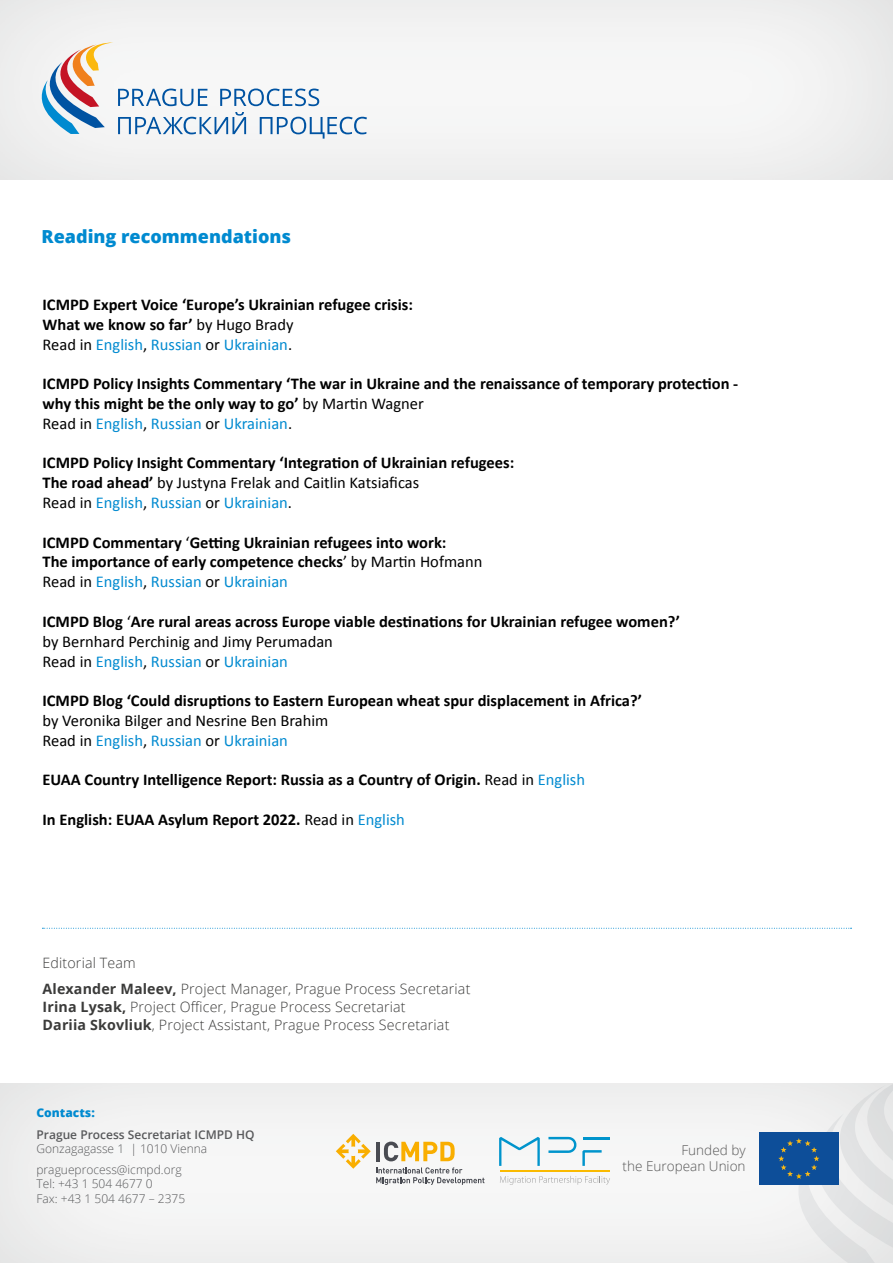
<style>
.page{position:relative;width:893px;height:1263px;background:#fff}
.page>*{position:absolute;margin:0;border:0;box-sizing:border-box;transform-origin:0 0}
.t1{font:800 18px "Open Sans";color:#008ad0}
.t2{font:700 16.5px/19.8px "Calibri";color:#000}
.t3{font:16.5px/19.8px "Calibri";color:#000}
.t4{font:300 14.25px/25.5px "Open Sans";letter-spacing:.01em;color:#3b3b3a}
.t5{font:300 13.5px/16px "Open Sans";color:#565656;text-align:right}
.t6{font:300 12px/20.4px "Open Sans";color:#58595b}
.t7{font:600 12px "Open Sans";color:#58595b}
.t8{font:800 12px "Open Sans";color:#008ad0}
.s1{font-weight:400}
.s2{font-weight:400;color:#008ad0}
.s3{color:#008ad0}
.s4{font-weight:700}
</style>
<div class="page">
<svg style="left:42px;top:43px;width:325px;height:96px"></svg>
<div style="left:0;top:1083px;width:778px;height:180px;background:#f3f3f3"></div>
<div style="left:759px;top:1132px;width:80px;height:53px;background:#0d4e99"></div>
<svg style="left:778px;top:1083px;width:115px;height:180px"></svg>
<svg style="left:336px;top:1134px;width:148px;height:51px"></svg>
<svg style="left:499px;top:1137px;width:41px;height:29px"></svg>
<svg style="left:548px;top:1137px;width:28px;height:16px"></svg>
<hr style="left:584px;top:1137px;width:26px;height:2px;background:#0094cc">
<svg style="left:582px;top:1150px;width:20px;height:16px"></svg>
<hr style="left:500px;top:1170px;width:110px;height:2px;background:#faba00">
<svg style="left:500px;top:1176px;width:110px;height:9px"></svg>
<svg style="left:42px;top:928px;width:809px;height:1px"></svg>
<p class="t1" style="left:42px;top:222px;width:251px">Reading recommendations</p>
<p class="t2" style="left:43px;top:294px;width:372px">ICMPD Expert Voice ‘Europe’s Ukrainian refugee crisis:<br>What we know so far’ <span class="s1">by Hugo Brady<br>Read in</span> <span class="s2">English</span><span class="s1">,</span> <span class="s2">Russian</span> <span class="s1">or</span> <span class="s2">Ukrainian</span><span class="s1">.</span></p>
<p class="t2" style="left:43px;top:373px;width:697px">ICMPD Policy Insights Commentary ‘The war in Ukraine and the renaissance of temporary protection - why this might be the only way to go’ <span class="s1">by Martin Wagner<br>Read in</span> <span class="s2">English</span><span class="s1">,</span> <span class="s2">Russian</span> <span class="s1">or</span> <span class="s2">Ukrainian</span><span class="s1">.</span></p>
<p class="t2" style="left:43px;top:452px;width:473px">ICMPD Policy Insight Commentary ‘Integration of Ukrainian refugees:<br>The road ahead’ <span class="s1">by Justyna Frelak and Caitlin Katsiaficas<br>Read in</span> <span class="s2">English</span><span class="s1">,</span> <span class="s2">Russian</span> <span class="s1">or</span> <span class="s2">Ukrainian</span><span class="s1">.</span></p>
<p class="t2" style="left:43px;top:531px;width:441px">ICMPD Commentary <span class="s1">‘</span>Getting Ukrainian refugees into work:<br>The importance of early competence checks<span class="s1">’ by Martin Hofmann<br>Read in</span> <span class="s2">English</span><span class="s1">,</span> <span class="s2">Russian</span> <span class="s1">or</span> <span class="s2">Ukrainian</span></p>
<p class="t2" style="left:43px;top:611px;width:639px">ICMPD Blog <span class="s1">‘</span>Are rural areas across Europe viable destinations for Ukrainian refugee women?’ <span class="s1">by Bernhard Perchinig and Jimy Perumadan<br>Read in</span> <span class="s2">English</span><span class="s1">,</span> <span class="s2">Russian</span> <span class="s1">or</span> <span class="s2">Ukrainian</span></p>
<p class="t2" style="left:43px;top:690px;width:601px">ICMPD Blog ‘Could disruptions to Eastern European wheat spur displacement in Africa?’</p>
<p class="t3" style="left:43px;top:710px;width:287px">by Veronika Bilger and Nesrine Ben Brahim<br>Read in <span class="s3">English</span>, <span class="s3">Russian</span> or <span class="s3">Ukrainian</span></p>
<p class="t2" style="left:43px;top:769px;width:544px">EUAA Country Intelligence Report: Russia as a Country of Origin. <span class="s1">Read in</span> <span class="s2">English</span></p>
<p class="t2" style="left:43px;top:809px;width:364px">In English: EUAA Asylum Report 2022. <span class="s1">Read in</span> <span class="s2">English</span></p>
<p class="t4" style="left:43px;top:950px;width:429px">Editorial Team<br><span class="s4">Alexander Maleev,</span> Project Manager, Prague Process Secretariat</p>
<p class="t4" style="left:43px;top:997px;width:408px;line-height:18px"><span class="s4">Irina Lysak,</span> Project Officer, Prague Process Secretariat<br><span class="s4">Dariia Skovliuk</span>, Project Assistant, Prague Process Secretariat</p>
<p class="t8" style="left:37px;top:1103px;width:60px">Contacts:</p>
<p class="t7" style="left:37px;top:1126px;width:220px">Prague Process Secretariat ICMPD HQ</p>
<p class="t6" style="left:37px;top:1138px;width:172px">Gonzagagasse 1 | 1010 Vienna pragueprocess@icmpd.org</p>
<p class="t6" style="left:37px;top:1176px;width:150px;line-height:14.4px">Tel: +43 1 504 4677 0<br>Fax: +43 1 504 4677 – 2375</p>
<p class="t5" style="left:623px;top:1142px;width:125px">Funded by<br>the European Union</p>
</div>
